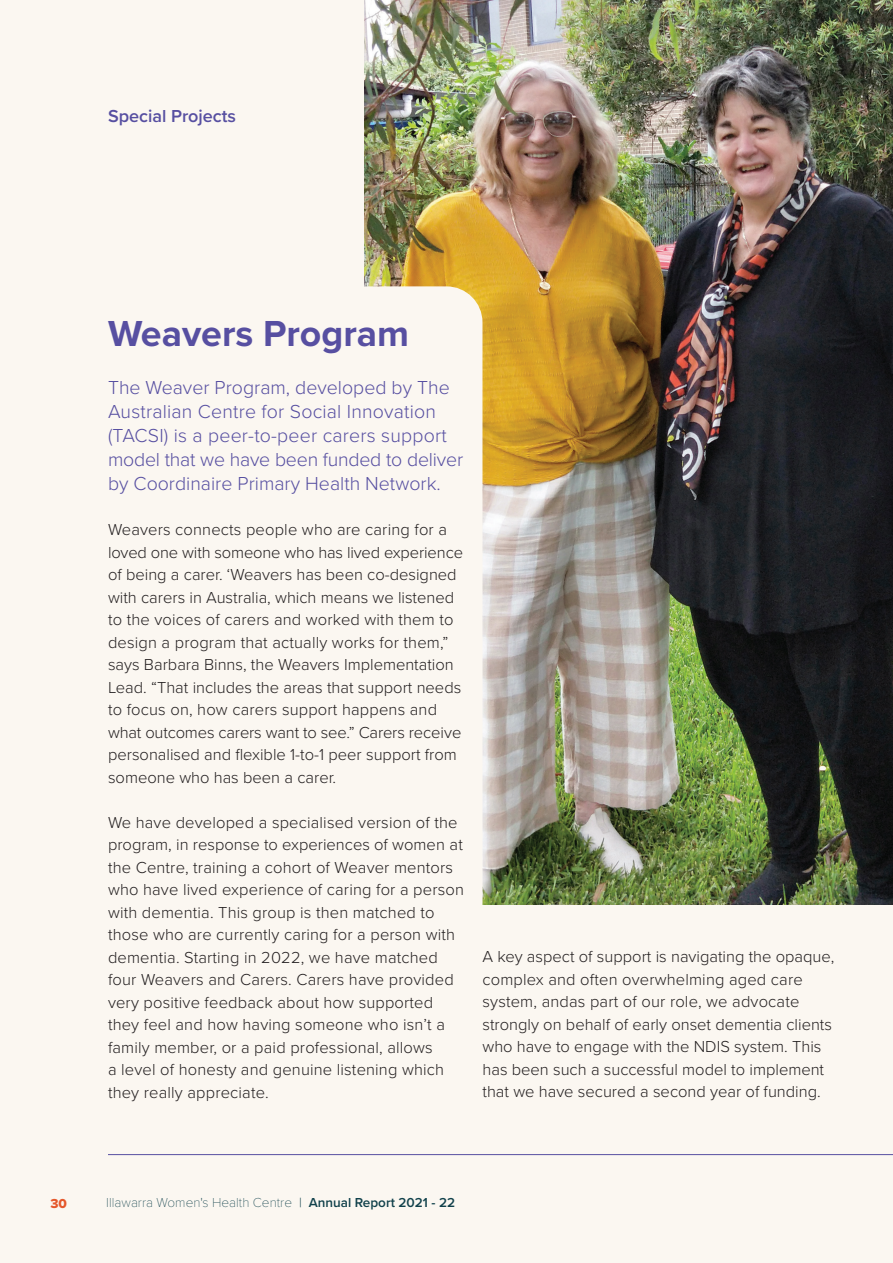
<style>
.page{position:relative;width:893px;height:1263px;background:#fbf7f1}
.page>*{position:absolute;margin:0;border:0;box-sizing:border-box;transform-origin:0 0}
.t1{font:700 37.5px "Proxima Nova";color:#574fa1}
.t2{font:300 19.5px/24px "Proxima Nova";color:#574fa1}
.t3{font:600 18px "Proxima Nova";color:#574fa1}
.t4{font:300 16.5px/22.5px "Proxima Nova";letter-spacing:.01em;color:#231f20}
.t5{font:100 13.5px "Proxima Nova T";color:#11414b}
.t6{font:13.5px "Proxima Nova Extrabld";color:#e5582c}
.s1{font-family:"Proxima Nova";font-weight:300}
.s2{font-family:"Proxima Nova";font-weight:600}
</style>
<div class="page">
<img style="left:364px;top:0;width:529px;height:904px">
<div style="left:74px;top:286px;width:408px;height:676px;background:#fbf7f1;border-radius:36px"></div>
<hr style="left:108px;top:1154px;width:785px;height:1px;background:#574fa1">
<p class="t3" style="left:108px;top:103px;width:130px">Special Projects</p>
<p class="t1" style="left:108px;top:306px;width:303px">Weavers Program</p>
<p class="t2" style="left:108px;top:375px;width:357px">The Weaver Program, developed by The Australian Centre for Social Innovation (TACSI) is a peer-to-peer carers support model that we have been funded to deliver by Coordinaire Primary Health Network.</p>
<p class="t4" style="left:108px;top:517px;width:357px">Weavers connects people who are caring for a loved one with someone who has lived experience of being a carer. ‘Weavers has been co-designed with carers in Australia, which means we listened to the voices of carers and worked with them to design a program that actually works for them,” says Barbara Binns, the Weavers Implementation Lead. “That includes the areas that support needs to focus on, how carers support happens and what outcomes carers want to see.” Carers receive personalised and flexible 1-to-1 peer support from someone who has been a carer.</p>
<p class="t4" style="left:108px;top:810px;width:357px">We have developed a specialised version of the program, in response to experiences of women at the Centre, training a cohort of Weaver mentors who have lived experience of caring for a person with dementia. This group is then matched to those who are currently caring for a person with dementia. Starting in 2022, we have matched four Weavers and Carers. Carers have provided very positive feedback about how supported they feel and how having someone who isn’t a family member, or a paid professional, allows<br>a level of honesty and genuine listening which they really appreciate.</p>
<p class="t4" style="left:482px;top:945px;width:353px">A key aspect of support is navigating the opaque, complex and often overwhelming aged care</p>
<p class="t4" style="left:482px;top:990px;width:351px">system, andas part of our role, we advocate strongly on behalf of early onset dementia clients who have to engage with the NDIS system. This has been such a successful model to implement that we have secured a second year of funding.</p>
<p class="t6" style="left:51px;top:1193px;width:18px">30</p>
<p class="t5" style="left:106px;top:1192px;width:350px">Illawarra Women's Health Centre <span class="s1">|</span> <span class="s2">Annual Report 2021 - 22</span></p>
</div>
